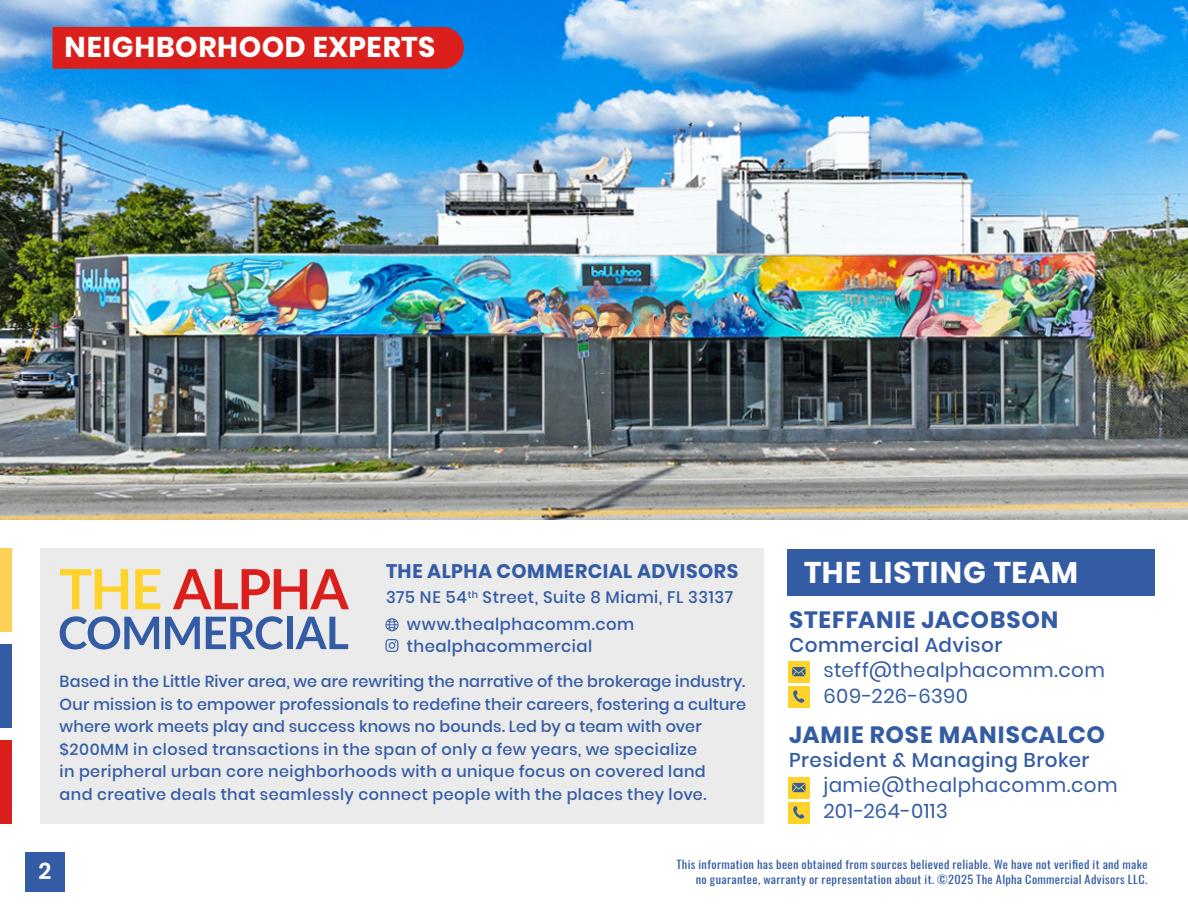
<style>
.page{position:relative;width:1188px;height:918px;background:#fff}
.page>*{position:absolute;margin:0;border:0;box-sizing:border-box;transform-origin:0 0}
.t1{font:700 29.85px "Poppins";letter-spacing:.025em;color:#fff}
.t2{font:700 28.5px "Poppins";letter-spacing:.025em;color:#fff}
.t3{font:700 23.55px "Poppins";letter-spacing:.035em;color:#345ca5}
.t4{font:600 22.8px "Poppins";color:#fff}
.t5{font:19.95px/25.7px "Poppins";letter-spacing:.02em;color:#345ca5}
.t6{font:500 19.95px "Poppins";letter-spacing:.025em;color:#345ca5}
.t7{font:700 19.65px "Poppins";letter-spacing:.025em;color:#345ca5}
.t8{font:500 16.65px "Poppins";letter-spacing:.03em;color:#345ca5}
.t9{font:500 16.05px/22.5px "Poppins";letter-spacing:.01em;color:#345ca5}
.t10{font:11.25px/15px "Oswald";letter-spacing:.03em;color:#345ca5;text-align:right;scale:1.1 1}
</style>
<div class="page">
<img style="left:0;top:0;width:1188px;height:520px">
<div style="left:40px;top:548px;width:723px;height:276px;background:#ebebeb"></div>
<svg style="left:60px;top:616px;width:99px;height:34px"></svg>
<svg style="left:165px;top:617px;width:35px;height:32px"></svg>
<svg style="left:206px;top:616px;width:77px;height:34px"></svg>
<div style="left:287px;top:617px;width:6px;height:32px;background:#345ca5"></div>
<svg style="left:296px;top:617px;width:52px;height:32px"></svg>
<svg style="left:60px;top:569px;width:68px;height:40px"></svg>
<svg style="left:135px;top:569px;width:25px;height:40px"></svg>
<svg style="left:173px;top:569px;width:176px;height:40px"></svg>
<div style="left:787px;top:549px;width:368px;height:47px;background:#345ca5"></div>
<svg style="left:386px;top:639px;width:12px;height:13px"></svg>
<svg style="left:386px;top:618px;width:13px;height:13px"></svg>
<div style="left:53px;top:27px;width:411px;height:42px;background:#da1f1c"></div>
<div style="left:0;top:548px;width:12px;height:84px;background:#fdd158"></div>
<div style="left:0;top:644px;width:12px;height:84px;background:#345ca5"></div>
<div style="left:0;top:740px;width:12px;height:84px;background:#da1f1c"></div>
<div style="left:26px;top:852px;width:39px;height:40px;background:#345ca5"></div>
<div style="left:788px;top:777px;width:22px;height:22px;background:#ffd329"></div>
<svg style="left:792px;top:783px;width:14px;height:9px"></svg>
<div style="left:788px;top:802px;width:22px;height:21px;background:#ffd329"></div>
<svg style="left:793px;top:806px;width:11px;height:13px"></svg>
<div style="left:788px;top:661px;width:22px;height:22px;background:#ffd329"></div>
<svg style="left:792px;top:667px;width:14px;height:9px"></svg>
<div style="left:788px;top:686px;width:22px;height:22px;background:#ffd329"></div>
<svg style="left:793px;top:690px;width:11px;height:13px"></svg>
<h2 class="t2" style="left:65px;top:31px;width:372px">NEIGHBORHOOD EXPERTS</h2>
<p class="t7" style="left:386px;top:560px;width:354px">THE ALPHA COMMERCIAL ADVISORS</p>
<p class="t8" style="left:386px;top:588px;width:349px">375 NE 54<sup>th</sup> Street, Suite 8 Miami, FL 33137</p>
<p class="t8" style="left:407px;top:636px;width:187px">thealphacommercial</p>
<p class="t8" style="left:407px;top:614px;width:229px">www.thealphacomm.com</p>
<p class="t9" style="left:60px;top:670px;width:688px">Based in the Little River area, we are rewriting the narrative of the brokerage industry.<br>Our mission is to empower professionals to redefine their careers, fostering a culture where work meets play and success knows no bounds. Led by a team with over $200MM in closed transactions in the span of only a few years, we specialize<br>in peripheral urban core neighborhoods with a unique focus on covered land<br>and creative deals that seamlessly connect people with the places they love.</p>
<h1 class="t1" style="left:804px;top:555px;width:276px">THE LISTING TEAM</h1>
<h3 class="t3" style="left:789px;top:606px;width:271px">STEFFANIE JACOBSON</h3>
<p class="t6" style="left:789px;top:633px;width:215px">Commercial Advisor</p>
<p class="t5" style="left:823px;top:658px;width:283px">steff@thealphacomm.com<br>609-226-6390</p>
<h3 class="t3" style="left:789px;top:721px;width:317px">JAMIE ROSE MANISCALCO</h3>
<p class="t6" style="left:789px;top:748px;width:302px">President &amp; Managing Broker</p>
<p class="t5" style="left:823px;top:773px;width:296px">jamie@thealphacomm.com<br>201-264-0113</p>
<h3 class="t4" style="left:39px;top:858px;width:14px">2</h3>
<p class="t10" style="left:676px;top:855px;width:430px">This information has been obtained from sources believed reliable. We have not verified it and make no guarantee, warranty or representation about it. ©2025 The Alpha Commercial Advisors LLC.</p>
</div>
